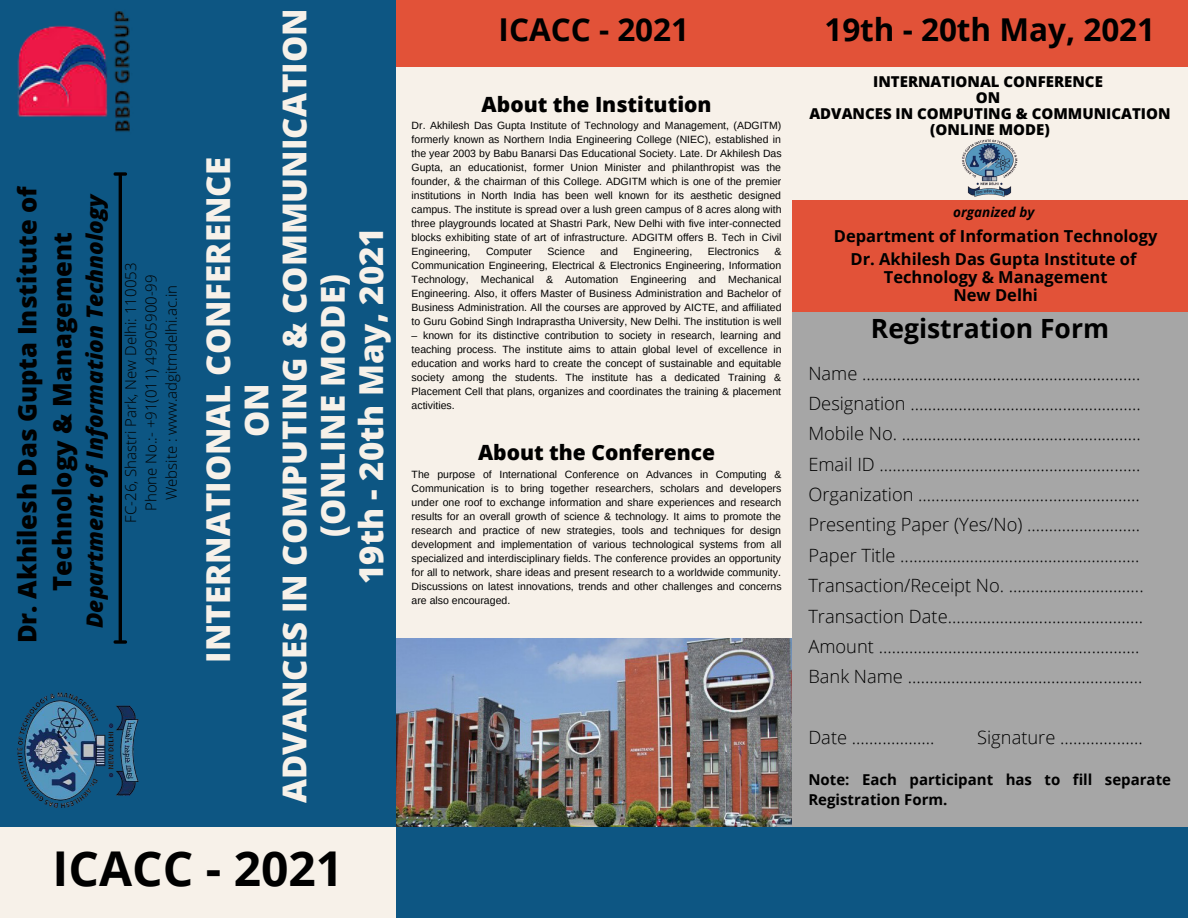
<style>
.page{position:relative;width:1188px;height:918px;background:#f7f1e9}
.page>*{position:absolute;margin:0;border:0;box-sizing:border-box;transform-origin:0 0}
.t1{font:700 48px "Open Sans";color:#000}
.t2{font:800 33px "Open Sans";color:#f7f1e9}
.t3{font:700 31.5px "Open Sans";color:#000}
.t4{font:700 26.55px "Open Sans";color:#000}
.t5{font:800 25.5px "Open Sans";color:#000}
.t6{font:italic 800 22.5px "Open Sans";color:#000}
.t7{font:800 21px "Open Sans";color:#000}
.t8{font:300 18.3px "Open Sans";color:#000}
.t9{font:700 16.5px "Open Sans";color:#000}
.t10{font:300 15px "Open Sans";color:#000}
.t11{font:800 15px/15.8px "Open Sans";color:#000;text-align:center}
.t12{font:700 15px/20.2px "Open Sans";color:#000}
.t13{font:italic 700 13.5px "Open Sans";color:#000}
.t14{font:10.5px/14px "Arimo";color:#000;text-align:justify}
</style>
<div class="page">
<div style="left:396px;top:826px;width:792px;height:92px;background:#0d5683"></div>
<div style="left:396px;top:0;width:792px;height:67px;background:#e25238"></div>
<div style="left:0;top:0;width:396px;height:826px;background:#0d5683"></div>
<img style="left:17px;top:692px;width:122px;height:116px">
<hr style="left:119px;top:176px;width:3px;height:464px;background:#000">
<svg style="left:114px;top:172px;width:13px;height:4px"></svg>
<svg style="left:114px;top:640px;width:13px;height:4px"></svg>
<img style="left:17px;top:11px;width:113px;height:121px">
<img style="left:962px;top:139px;width:56px;height:58px">
<div style="left:792px;top:200px;width:396px;height:112px;background:#e25238"></div>
<div style="left:792px;top:312px;width:396px;height:515px;background:#a6a6a6"></div>
<img style="left:396px;top:638px;width:396px;height:188px">
<p class="t5" style="left:9px;top:643px;width:459px;rotate:-90deg">Dr. Akhilesh Das Gupta Institute of</p>
<p class="t6" style="left:79px;top:628px;width:437px;rotate:-90deg">Department ofInformation Technology</p>
<p class="t5" style="left:44px;top:591px;width:360px;rotate:-90deg">Technology &amp; Management</p>
<p class="t10" style="left:120px;top:523px;width:261px;rotate:-90deg">FC-26, Shastri Park, New Delhi: 110053</p>
<p class="t10" style="left:140px;top:511px;width:238px;rotate:-90deg">Phone No.:- +91(011) 49905900-99</p>
<p class="t10" style="left:161px;top:500px;width:217px;rotate:-90deg">Website : www.adgitmdelhi.ac.in</p>
<p class="t2" style="left:195px;top:663px;width:507px;rotate:-90deg">INTERNATIONAL CONFERENCE</p>
<p class="t2" style="left:233px;top:437px;width:55px;rotate:-90deg">ON</p>
<p class="t2" style="left:271px;top:803px;width:796px;rotate:-90deg">ADVANCES IN COMPUTING &amp; COMMUNICATION</p>
<p class="t2" style="left:348px;top:584px;width:358px;rotate:-90deg">19th - 20th May, 2021</p>
<p class="t2" style="left:310px;top:537px;width:264px;rotate:-90deg">(ONLINE MODE)</p>
<p class="t1" style="left:53px;top:835px;width:292px">ICACC - 2021</p>
<p class="t3" style="left:499px;top:7px;width:192px">ICACC - 2021</p>
<p class="t7" style="left:482px;top:90px;width:231px">About the Institution</p>
<p class="t14" style="left:412px;top:118px;width:372px">Dr. Akhilesh Das Gupta Institute of Technology and Management, (ADGITM) formerly known as Northern India Engineering College (NIEC), established in the year 2003 by Babu Banarsi Das Educational Society. Late. Dr Akhilesh Das Gupta, an educationist, former Union Minister and philanthropist was the founder, &amp; the chairman of this College. ADGITM which is one of the premier institutions in North India has been well known for its aesthetic designed campus. The institute is spread over a lush green campus of 8 acres along with three playgrounds located at Shastri Park, New Delhi with five inter-connected blocks exhibiting state of art of infrastructure. ADGITM offers B. Tech in Civil Engineering,</p>
<p class="t14" style="left:486px;top:244px;width:48px">Computer</p>
<p class="t14" style="left:548px;top:244px;width:39px">Science</p>
<p class="t14" style="left:600px;top:244px;width:19px">and</p>
<p class="t14" style="left:633px;top:244px;width:60px">Engineering,</p>
<p class="t14" style="left:708px;top:244px;width:53px">Electronics</p>
<p class="t14" style="left:412px;top:244px;width:371px;text-indent:363px">&amp; Communication Engineering, Electrical &amp; Electronics Engineering, Information Technology, Mechanical &amp; Automation Engineering and Mechanical Engineering. Also, it offers Master of Business Administration and Bachelor of Business Administration. All the courses are approved by AICTE, and affiliated to Guru Gobind Singh Indraprastha University, New Delhi. The institution is well</p>
<p class="t14" style="left:412px;top:328px;width:372px">– known for its distinctive contribution to society in research, learning and teaching process. The institute aims to attain global level of excellence in education and works hard to create the concept of sustainable and equitable society among the students. The institute has a dedicated Training &amp; Placement Cell that plans, organizes and coordinates the training &amp; placement activities.</p>
<p class="t7" style="left:478px;top:437px;width:239px">About the Conference</p>
<p class="t14" style="left:412px;top:467px;width:372px">The purpose of International Conference on Advances in Computing &amp; Communication is to bring together researchers, scholars and developers under one roof to exchange information and share experiences and research results for an overall growth of science &amp; technology. It aims to promote the research and practice of new strategies, tools and techniques for design development and implementation of various technological systems from all specialized and interdisciplinary fields. The conference provides an opportunity for all to network, share ideas and present research to a worldwide community.<br>Discussions on latest innovations, trends and other challenges and concerns are also encouraged.</p>
<p class="t3" style="left:824px;top:7px;width:332px">19th - 20th May, 2021</p>
<p class="t11" style="left:873px;top:74px;width:231px">INTERNATIONAL CONFERENCE</p>
<p class="t11" style="left:976px;top:89px;width:26px">ON</p>
<p class="t11" style="left:809px;top:105px;width:363px">ADVANCES IN COMPUTING &amp; COMMUNICATION (ONLINE MODE)</p>
<p class="t13" style="left:953px;top:203px;width:83px">organized by</p>
<p class="t9" style="left:834px;top:224px;width:325px">Department of Information Technology</p>
<p class="t9" style="left:851px;top:248px;width:287px">Dr. Akhilesh Das Gupta Institute of</p>
<p class="t9" style="left:884px;top:266px;width:225px">Technology &amp; Management</p>
<p class="t9" style="left:954px;top:284px;width:86px">New Delhi</p>
<p class="t4" style="left:871px;top:309px;width:240px">Registration Form</p>
<p class="t8" style="left:808px;top:360px;width:333px">Name ................................................................</p>
<p class="t8" style="left:808px;top:390px;width:334px">Designation .....................................................</p>
<p class="t8" style="left:808px;top:421px;width:334px">Mobile No. .......................................................</p>
<p class="t8" style="left:808px;top:451px;width:334px">Email ID ............................................................</p>
<p class="t8" style="left:808px;top:482px;width:333px">Organization ...................................................</p>
<p class="t8" style="left:808px;top:512px;width:333px">Presenting Paper (Yes/No) ..........................</p>
<p class="t8" style="left:808px;top:542px;width:332px">Paper Title .......................................................</p>
<p class="t8" style="left:808px;top:573px;width:337px">Transaction/Receipt No. ...............................</p>
<p class="t8" style="left:808px;top:603px;width:336px">Transaction Date.............................................</p>
<p class="t8" style="left:808px;top:633px;width:333px">Amount ............................................................</p>
<p class="t8" style="left:808px;top:664px;width:336px">Bank Name ......................................................</p>
<p class="t8" style="left:808px;top:725px;width:128px">Date ...................</p>
<p class="t8" style="left:977px;top:725px;width:167px">Signature ...................</p>
<p class="t12" style="left:808px;top:769px;width:364px">Note: Each participant has to fill separate<br>Registration Form.</p>
</div>
